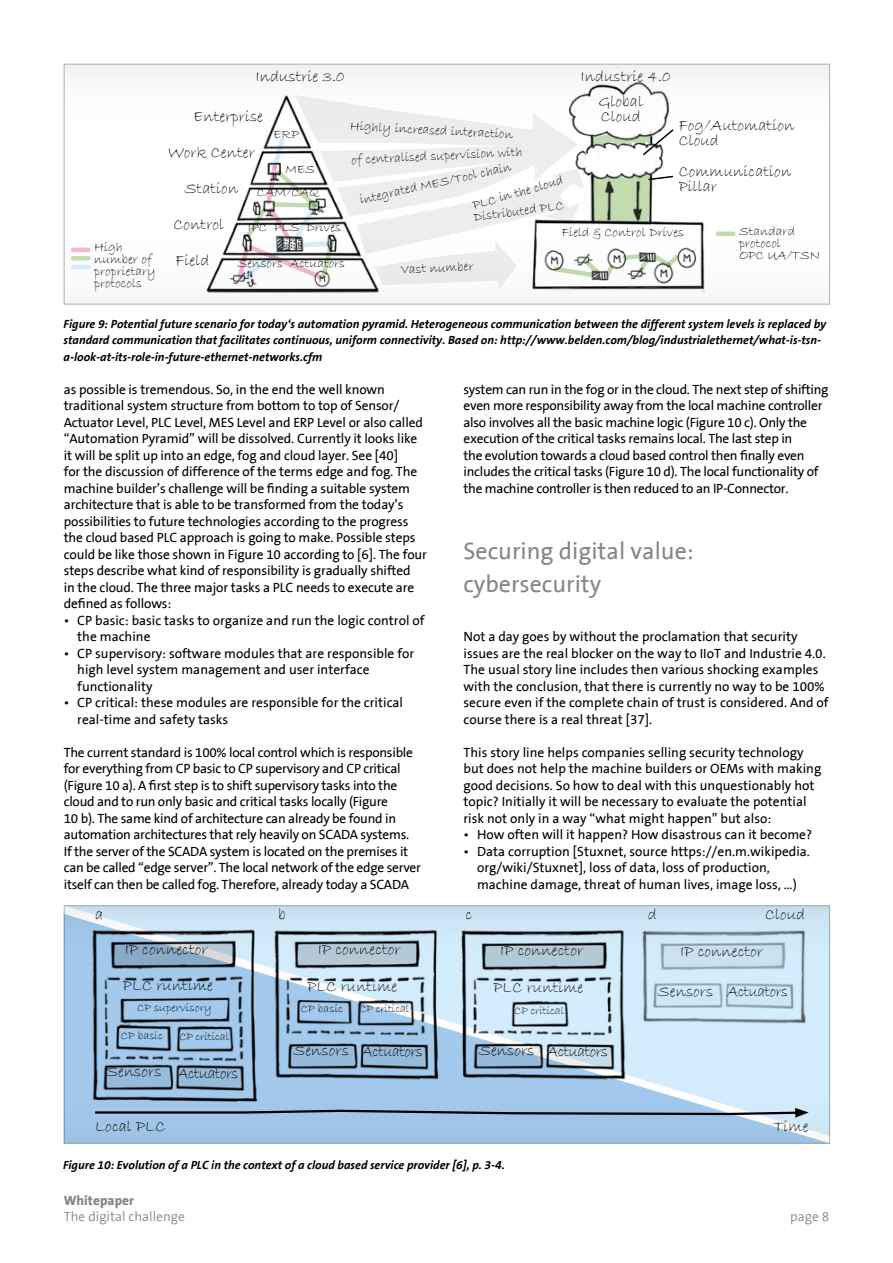
<style>
.page{position:relative;width:893px;height:1263px;background:#fff}
.page>*{position:absolute;margin:0;border:0;box-sizing:border-box;transform-origin:0 0}
.t1{font:24px/33px "The Sans B5 Plain";color:#878787}
.t2{font:16.5px/15px "Bradley Hand ITC";color:#000}
.t3{font:16.5px "Bradley Hand ITC";letter-spacing:-.03em;color:#000;scale:.96 1}
.t4{font:16.5px "Bradley Hand ITC";letter-spacing:-.03em;color:#000}
.t5{font:13.5px/16.5px "The Sans B5 Plain";letter-spacing:-.01em;color:#000}
.t6{font:13.5px/12px "Bradley Hand ITC";color:#000}
.t7{font:300 13.5px "The Sans B4";color:#878787}
.t8{font:800 13.5px "The Sans B8";color:#878787}
.t9{font:italic 700 12px/16.5px "The Sans B7";color:#000}
.t10{font:12px "Bradley Hand ITC";letter-spacing:-.02em;color:#000}
.t11{font:12px "Bradley Hand ITC";color:#000}
</style>
<div class="page">
<div style="left:64px;top:1136px;width:766px;height:7px;background:#9dc2e4"></div>
<svg style="left:64px;top:905px;width:766px;height:231px;background:#abc6db"></svg>
<svg style="left:93px;top:1108px;width:716px;height:10px;background:#809bb4"></svg>
<img style="left:126px;top:66px;width:702px;height:228px">
<div style="left:64px;top:64px;width:766px;height:240px;border:1px solid #b3b2b2"></div>
<div style="left:718px;top:231px;width:15px;height:5px;background:#c2dbaf"></div>
<svg style="left:236px;top:95px;width:445px;height:194px"></svg>
<hr style="left:73px;top:248px;width:15px;height:4px;background:#f5b5d2">
<div style="left:73px;top:256px;width:15px;height:5px;background:#c2dbaf"></div>
<hr style="left:73px;top:265px;width:15px;height:4px;background:#d4edfc">
<p class="t2" style="left:255px;top:69px;width:91px">Industrie 3.0</p>
<p class="t2" style="left:194px;top:109px;width:71px">Enterprise</p>
<p class="t2" style="left:168px;top:145px;width:88px">Work Center</p>
<p class="t2" style="left:185px;top:181px;width:55px">Station</p>
<p class="t2" style="left:174px;top:217px;width:52px">Control</p>
<p class="t2" style="left:176px;top:253px;width:35px">Field</p>
<p class="t2" style="left:580px;top:64px;width:92px;line-height:25.5px;text-align:center">Industrie 4.0<br>Global</p>
<p class="t2" style="left:601px;top:109px;width:42px">Cloud</p>
<p class="t2" style="left:679px;top:118px;width:117px">Fog/Automation<br>Cloud</p>
<p class="t6" style="left:273px;top:129px;width:27px">ERP</p>
<p class="t6" style="left:350px;top:120px;width:165px;rotate:3deg">Highly increased interaction</p>
<p class="t6" style="left:351px;top:154px;width:173px;rotate:-3deg">of centralised supervision with</p>
<p class="t6" style="left:359px;top:195px;width:157px;rotate:-13deg">integrated MES/Tool chain</p>
<p class="t2" style="left:679px;top:164px;width:114px">Communication<br>Pillar</p>
<p class="t6" style="left:285px;top:164px;width:31px">MES</p>
<p class="t6" style="left:471px;top:200px;width:95px;rotate:-16deg">PLC in the cloud</p>
<p class="t6" style="left:257px;top:186px;width:64px">CAM/CAQ</p>
<p class="t6" style="left:473px;top:212px;width:92px;rotate:-8deg">Distributed PLC</p>
<p class="t6" style="left:248px;top:222px;width:95px">IPC PLS Drives</p>
<p class="t6" style="left:238px;top:257px;width:109px">Sensors Actuators</p>
<p class="t6" style="left:739px;top:226px;width:83px">Standard protocol<br>OPC UA/TSN</p>
<p class="t6" style="left:562px;top:227px;width:124px">Field &amp; Control Drives</p>
<p class="t6" style="left:94px;top:242px;width:63px">High number of proprietary protocols</p>
<p class="t9" style="left:64px;top:316px;width:764px">Figure 9: Potential future scenario for today‘s automation pyramid. Heterogeneous communication between the different system levels is replaced by standard communication that facilitates continuous, uniform connectivity. Based on: http://www.belden.com/blog/industrialethernet/what-is-tsn&shy;a-look-at-its-role-in-future-ethernet-networks.cfm</p>
<p class="t6" style="left:400px;top:264px;width:75px;rotate:-3deg">Vast number</p>
<p class="t5" style="left:64px;top:381px;width:365px">as possible is tremendous. So, in the end the well known traditional system structure from bottom to top of Sensor/ Actuator Level, PLC Level, MES Level and ERP Level or also called “Automation Pyramid” will be dissolved. Currently it looks like it will be split up into an edge, fog and cloud layer. See [40]<br>for the discussion of difference of the terms edge and fog. The machine builder’s challenge will be finding a suitable system architecture that is able to be transformed from the today’s possibilities to future technologies according to the progress the cloud based PLC approach is going to make. Possible steps could be like those shown in Figure 10 according to [6]. The four steps describe what kind of responsibility is gradually shifted<br>in the cloud. The three major tasks a PLC needs to execute are defined as follows:</p>
<p class="t5" style="left:77px;top:612px;width:349px;text-indent:-14px">• CP basic: basic tasks to organize and run the logic control of the machine</p>
<p class="t5" style="left:77px;top:645px;width:338px;text-indent:-14px">• CP supervisory: software modules that are responsible for high level system management and user interface functionality</p>
<p class="t5" style="left:77px;top:695px;width:327px;text-indent:-14px">• CP critical: these modules are responsible for the critical real-time and safety tasks</p>
<p class="t5" style="left:64px;top:744px;width:359px">The current standard is 100% local control which is responsible for everything from CP basic to CP supervisory and CP critical (Figure 10 a). A first step is to shift supervisory tasks into the cloud and to run only basic and critical tasks locally (Figure<br>10 b). The same kind of architecture can already be found in automation architectures that rely heavily on SCADA systems.<br>If the server of the SCADA system is located on the premises it can be called “edge server”. The local network of the edge server itself can then be called fog. Therefore, already today a SCADA</p>
<p class="t5" style="left:463px;top:381px;width:366px">system can run in the fog or in the cloud. The next step of shifting even more responsibility away from the local machine controller also involves all the basic machine logic (Figure 10 c). Only the execution of the critical tasks remains local. The last step in<br>the evolution towards a cloud based control then finally even includes the critical tasks (Figure 10 d). The local functionality of the machine controller is then reduced to an IP-Connector.</p>
<h1 class="t1" style="left:463px;top:535px;width:232px">Securing digital value: cybersecurity</h1>
<p class="t5" style="left:463px;top:629px;width:367px">Not a day goes by without the proclamation that security issues are the real blocker on the way to IIoT and Industrie 4.0.<br>The usual story line includes then various shocking examples with the conclusion, that there is currently no way to be 100% secure even if the complete chain of trust is considered. And of course there is a real threat [37].</p>
<p class="t5" style="left:463px;top:744px;width:359px">This story line helps companies selling security technology but does not help the machine builders or OEMs with making good decisions. So how to deal with this unquestionably hot topic? Initially it will be necessary to evaluate the potential risk not only in a way “what might happen” but also:</p>
<p class="t5" style="left:463px;top:827px;width:350px">• How often will it happen? How disastrous can it become?</p>
<p class="t5" style="left:477px;top:843px;width:335px;text-indent:-14px">• Data corruption [Stuxnet, source https://en.m.wikipedia. org/wiki/Stuxnet], loss of data, loss of production, machine damage, threat of human lives, image loss, …)</p>
<p class="t2" style="left:95px;top:907px;width:10px">a</p>
<p class="t2" style="left:278px;top:907px;width:9px">b</p>
<p class="t2" style="left:465px;top:907px;width:8px">c</p>
<p class="t2" style="left:648px;top:907px;width:11px">d</p>
<p class="t2" style="left:765px;top:907px;width:42px">Cloud</p>
<p class="t2" style="left:125px;top:942px;width:85px">IP connector</p>
<p class="t2" style="left:318px;top:942px;width:85px">IP connector</p>
<p class="t2" style="left:500px;top:943px;width:85px">IP connector</p>
<p class="t2" style="left:680px;top:944px;width:85px">IP connector</p>
<p class="t2" style="left:123px;top:978px;width:92px">PLC runtime</p>
<p class="t2" style="left:307px;top:979px;width:92px">PLC runtime</p>
<p class="t2" style="left:493px;top:980px;width:92px">PLC runtime</p>
<p class="t10" style="left:301px;top:1001px;width:44px">CP basic</p>
<p class="t10" style="left:121px;top:1028px;width:44px">CP basic</p>
<p class="t3" style="left:727px;top:980px;width:65px">Actuators</p>
<p class="t2" style="left:658px;top:984px;width:57px">Sensors</p>
<p class="t11" style="left:137px;top:1000px;width:76px">CP supervisory</p>
<p class="t10" style="left:359px;top:1001px;width:51px">CP critical</p>
<p class="t10" style="left:514px;top:1003px;width:51px">CP critical</p>
<p class="t10" style="left:179px;top:1029px;width:51px">CP critical</p>
<p class="t4" style="left:106px;top:1063px;width:134px">Sensors Actuators</p>
<p class="t3" style="left:362px;top:1041px;width:65px">Actuators</p>
<p class="t3" style="left:547px;top:1040px;width:65px">Actuators</p>
<p class="t2" style="left:293px;top:1043px;width:57px">Sensors</p>
<p class="t2" style="left:479px;top:1043px;width:57px">Sensors</p>
<p class="t2" style="left:95px;top:1120px;width:72px">Local PLC</p>
<p class="t2" style="left:774px;top:1120px;width:36px">Time</p>
<p class="t9" style="left:63px;top:1157px;width:443px">Figure 10: Evolution of a PLC in the context of a cloud based service provider [6], p. 3-4.</p>
<p class="t8" style="left:64px;top:1193px;width:72px">Whitepaper</p>
<p class="t7" style="left:64px;top:1210px;width:123px">The digital challenge</p>
<p class="t7" style="left:790px;top:1210px;width:41px">page 8</p>
</div>
